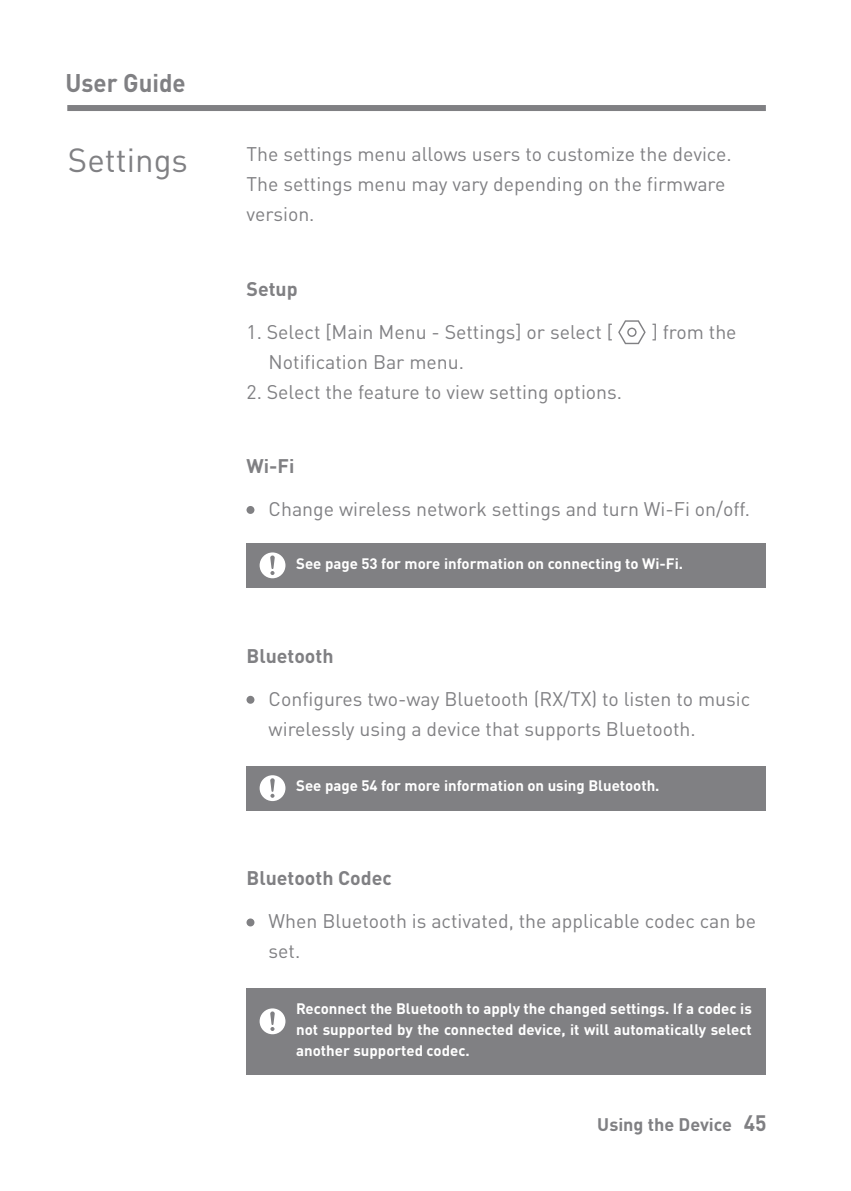
<style>
.page{position:relative;width:851px;height:1191px;background:#fff}
.page>*{position:absolute;margin:0;border:0;box-sizing:border-box;transform-origin:0 0}
.t1{font:33px "DINOT";color:#808083}
.t2{font:700 25.2px "DINOT";color:#808083;scale:.95 1}
.t3{font:19.5px/30px "DINOT";color:#808083}
.t4{font:700 19.5px "DINOT";color:#808083}
.t5{font:700 18px "DINOT";color:#808083}
.t6{font:700 15px/21px "DINOT";color:#fff;text-align:justify}
.s1{font-size:22.2px}
</style>
<div class="page">
<div style="left:67px;top:105px;width:698px;height:6px;background:#808083"></div>
<div style="left:246px;top:506px;width:8px;height:8px;background:#808083;border-radius:50%"></div>
<div style="left:246px;top:918px;width:8px;height:8px;background:#808083;border-radius:50%"></div>
<div style="left:246px;top:543px;width:519px;height:44px;background:#808083"></div>
<svg style="left:259px;top:552px;width:26px;height:26px"></svg>
<div style="left:246px;top:988px;width:519px;height:87px;background:#808083"></div>
<svg style="left:259px;top:1008px;width:26px;height:26px"></svg>
<div style="left:246px;top:696px;width:8px;height:8px;background:#808083;border-radius:50%"></div>
<div style="left:246px;top:766px;width:519px;height:44px;background:#808083"></div>
<svg style="left:259px;top:775px;width:26px;height:26px"></svg>
<svg style="left:618px;top:320px;width:27px;height:24px"></svg>
<p class="t2" style="left:65px;top:66px;width:128px">User Guide</p>
<h1 class="t1" style="left:68px;top:139px;width:121px">Settings</h1>
<p class="t3" style="left:246px;top:139px;width:487px">The settings menu allows users to customize the device.<br>The settings menu may vary depending on the firmware version.</p>
<p class="t4" style="left:246px;top:276px;width:53px">Setup</p>
<p class="t3" style="left:246px;top:317px;width:368px">1. Select [Main Menu - Settings] or select [</p>
<p class="t3" style="left:651px;top:317px;width:86px">] from the</p>
<p class="t3" style="left:268px;top:347px;width:197px">Notification Bar menu.</p>
<p class="t3" style="left:246px;top:377px;width:377px">2. Select the feature to view setting options.</p>
<p class="t4" style="left:246px;top:453px;width:49px">Wi-Fi</p>
<p class="t3" style="left:268px;top:493px;width:483px">Change wireless network settings and turn Wi-Fi on/off.</p>
<p class="t6" style="left:296px;top:552px;width:388px">See page 53 for more information on connecting to Wi-Fi.</p>
<p class="t4" style="left:246px;top:643px;width:89px">Bluetooth</p>
<p class="t3" style="left:268px;top:683px;width:483px">Configures two-way Bluetooth (RX/TX) to listen to music wirelessly using a device that supports Bluetooth.</p>
<p class="t6" style="left:296px;top:775px;width:365px">See page 54 for more information on using Bluetooth.</p>
<p class="t4" style="left:246px;top:865px;width:147px">Bluetooth Codec</p>
<p class="t3" style="left:268px;top:906px;width:489px">When Bluetooth is activated, the applicable codec can be set.</p>
<p class="t6" style="left:296px;top:997px;width:457px">Reconnect the Bluetooth to apply the changed settings. If a codec is not supported by the connected device, it will automatically select another supported codec.</p>
<p class="t5" style="left:597px;top:1112px;width:171px">Using the Device <span class="s1">45</span></p>
</div>
